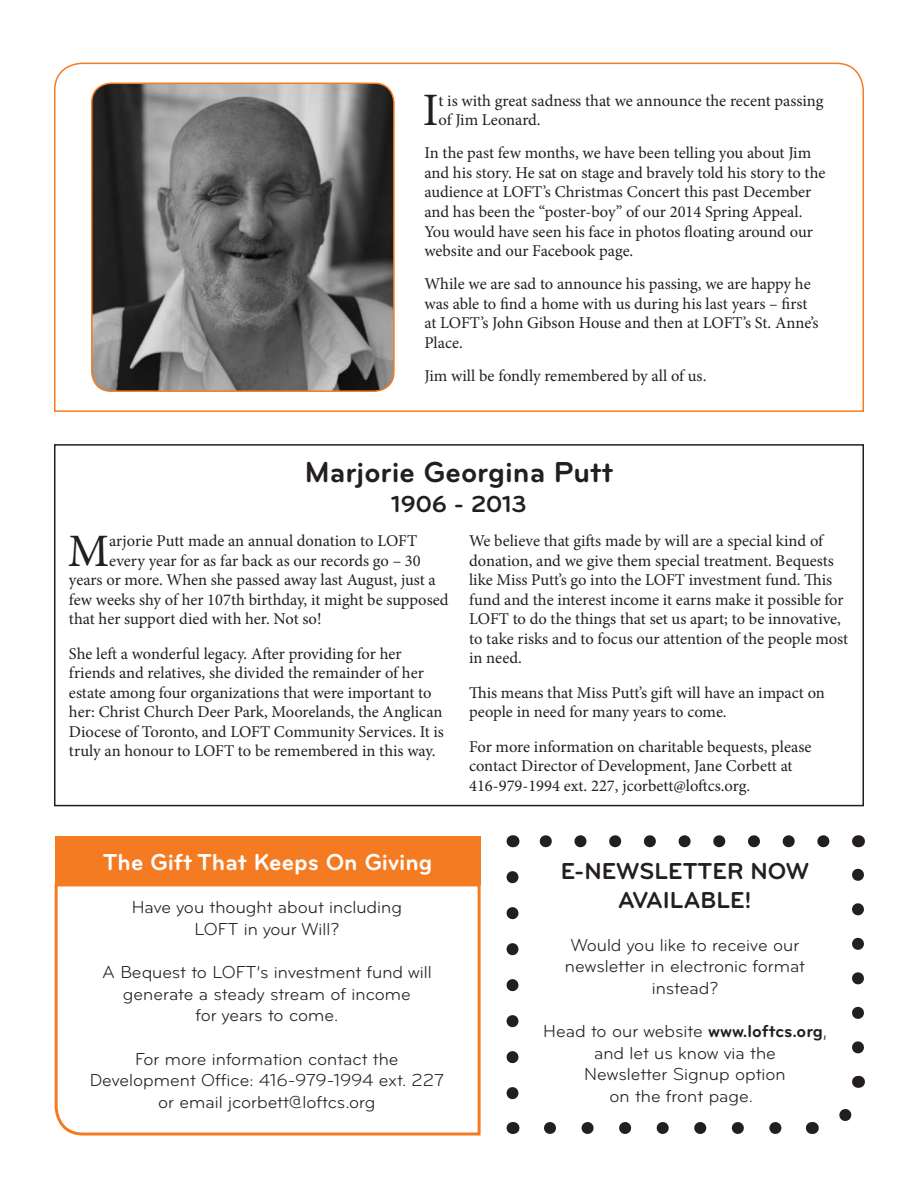
<style>
.page{position:relative;width:918px;height:1188px;background:#fff}
.page>*{position:absolute;margin:0;border:0;box-sizing:border-box;transform-origin:0 0}
.t1{font:46.5px "Minion Pro";color:#231f20}
.t2{font:700 30px "Bryant";color:#231f20}
.t3{font:700 24px/28.8px "Bryant";color:#231f20;text-align:center}
.t4{font:700 24px "Bryant";color:#fff}
.t5{font:18px/21.6px "Bryant";color:#231f20;text-align:center}
.t6{font:16.5px/19.5px "Minion Pro";letter-spacing:-.005em;color:#231f20}
.s1{font-weight:700}
</style>
<div class="page">
<svg style="left:54px;top:62px;width:810px;height:350px"></svg>
<img style="left:92px;top:83px;width:302px;height:308px">
<div style="left:91px;top:83px;width:304px;height:309px;border:2px solid #f47b21;border-radius:19px"></div>
<svg style="left:507px;top:877px;width:12px;height:223px"></svg>
<svg style="left:550px;top:1122px;width:232px;height:12px"></svg>
<svg style="left:852px;top:868px;width:12px;height:179px"></svg>
<svg style="left:539px;top:835px;width:284px;height:12px"></svg>
<svg style="left:513px;top:1122px;width:1px;height:12px"></svg>
<svg style="left:812px;top:1122px;width:1px;height:12px"></svg>
<svg style="left:839px;top:1076px;width:26px;height:45px"></svg>
<svg style="left:858px;top:835px;width:1px;height:12px"></svg>
<svg style="left:513px;top:835px;width:1px;height:12px"></svg>
<div style="left:54px;top:444px;width:810px;height:362px;border:2px solid #231f20"></div>
<svg style="left:54px;top:882px;width:427px;height:254px"></svg>
<div style="left:55px;top:837px;width:425px;height:48px;background:#f47b21"></div>
<h1 class="t1" style="left:423px;top:79px;width:17px">I</h1>
<p class="t6" style="left:439px;top:91px;width:387px">t is with great sadness that we announce the recent passing of Jim Leonard.</p>
<p class="t6" style="left:424px;top:144px;width:403px">In the past few months, we have been telling you about Jim and his story. He sat on stage and bravely told his story to the audience at LOFT’s Christmas Concert this past December and has been the “poster-boy” of our 2014 Spring Appeal.<br>You would have seen his face in photos floating around our website and our Facebook page.</p>
<p class="t6" style="left:424px;top:274px;width:396px">While we are sad to announce his passing, we are happy he was able to find a home with us during his last years – first at LOFT’s John Gibson House and then at LOFT’s St. Anne’s Place.</p>
<p class="t6" style="left:424px;top:366px;width:284px">Jim will be fondly remembered by all of us.</p>
<h2 class="t2" style="left:305px;top:453px;width:310px">Marjorie Georgina Putt</h2>
<h3 class="t3" style="left:391px;top:489px;width:137px">1906 - 2013</h3>
<h1 class="t1" style="left:68px;top:520px;width:43px">M</h1>
<p class="t6" style="left:109px;top:531px;width:310px">arjorie Putt made an annual donation to LOFT</p>
<p class="t6" style="left:109px;top:551px;width:313px">every year for as far back as our records go – 30</p>
<p class="t6" style="left:69px;top:570px;width:368px">years or more. When she passed away last August, just a</p>
<p class="t6" style="left:69px;top:590px;width:381px">few weeks shy of her 107th birthday, it might be supposed</p>
<p class="t6" style="left:69px;top:609px;width:254px">that her support died with her. Not so!</p>
<p class="t6" style="left:69px;top:644px;width:377px">She left a wonderful legacy. After providing for her friends and relatives, she divided the remainder of her estate among four organizations that were important to her: Christ Church Deer Park, Moorelands, the Anglican Diocese of Toronto, and LOFT Community Services. It is truly an honour to LOFT to be remembered in this way.</p>
<p class="t6" style="left:469px;top:531px;width:381px">We believe that gifts made by will are a special kind of donation, and we give them special treatment. Bequests like Miss Putt’s go into the LOFT investment fund. This fund and the interest income it earns make it possible for LOFT to do the things that set us apart; to be innovative, to take risks and to focus our attention of the people most in need.</p>
<p class="t6" style="left:469px;top:683px;width:357px">This means that Miss Putt’s gift will have an impact on people in need for many years to come.</p>
<p class="t6" style="left:469px;top:737px;width:344px">For more information on charitable bequests, please contact Director of Development, Jane Corbett at<br>416-979-1994 ext. 227, jcorbett@loftcs.org.</p>
<h3 class="t4" style="left:103px;top:847px;width:331px">The Gift That Keeps On Giving</h3>
<p class="t5" style="left:132px;top:897px;width:272px">Have you thought about including<br>LOFT in your Will?</p>
<p class="t5" style="left:102px;top:962px;width:331px">A Bequest to LOFT’s investment fund will generate a steady stream of income<br>for years to come.</p>
<p class="t5" style="left:90px;top:1048px;width:356px">For more information contact the<br>Development Office: 416-979-1994 ext. 227 or email jcorbett@loftcs.org</p>
<h3 class="t3" style="left:561px;top:856px;width:250px">E-NEWSLETTER NOW<br>AVAILABLE!</h3>
<p class="t5" style="left:565px;top:934px;width:242px">Would you like to receive our newsletter in electronic format instead?</p>
<p class="t5" style="left:543px;top:1021px;width:285px">Head to our website <span class="s1">www.loftcs.org</span>, and let us know via the<br>Newsletter Signup option<br>on the front page.</p>
</div>
